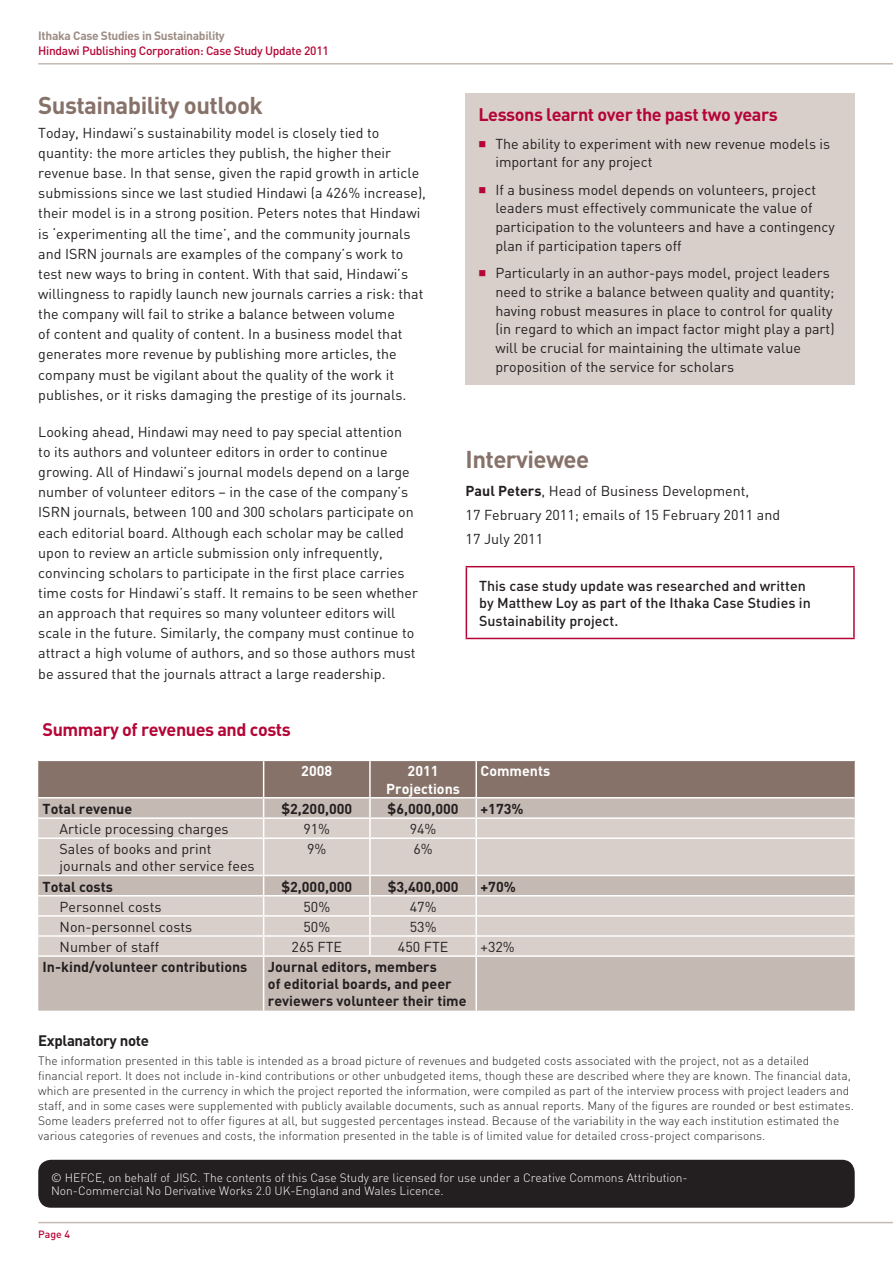
<style>
.page{position:relative;width:893px;height:1263px;background:#fff}
.page>*{position:absolute;margin:0;border:0;box-sizing:border-box;transform-origin:0 0}
.t1{font:700 24px "JISC";letter-spacing:-.025em;color:#877269}
.t2{font:700 18px "JISC";letter-spacing:-.025em;color:#b50536}
.t3{font:700 15px "JISC";letter-spacing:-.025em;color:#231f20}
.t4{font:14.25px/20.1px "JISC";color:#231f20}
.t5{font:700 14.25px/17.1px "JISC";color:#231f20}
.t6{font:500 14.25px/17.2px "JISC";color:#231f20}
.t7{font:700 14.25px/17.1px "JISC";color:#fff;text-align:center}
.t8{font:300 12px/15px "JISC";color:#231f20}
.t9{font:300 12px/12.8px "JISC";color:#fff}
.t10{font:500 12px "JISC";letter-spacing:-.025em;color:#b50536}
.t11{font:700 12px "JISC";letter-spacing:-.025em;color:#9d8d85}
.t12{font:500 10.5px "JISC";color:#b50536}
.t13{font:10.5px "Wingdings";color:#b50536}
.s1{color:#b50536}
.s2{font-weight:700}
</style>
<div class="page">
<hr style="left:38px;top:63px;width:855px;height:2px;background:#c5b9b3">
<hr style="left:38px;top:1222px;width:855px;height:1px;background:#c5b9b3">
<div style="left:466px;top:94px;width:389px;height:291px;background:#d8cfca"></div>
<hr style="left:466px;top:566px;width:389px;height:1px;background:#b50536">
<hr style="left:466px;top:567px;width:1px;height:71px;background:#b50536">
<hr style="left:853px;top:567px;width:2px;height:71px;background:#b50536">
<hr style="left:466px;top:638px;width:389px;height:1px;background:#b50536">
<div style="left:38px;top:957px;width:817px;height:54px;background:#c5b9b3"></div>
<svg style="left:38px;top:839px;width:817px;height:116px;background:#d5cbc6"></svg>
<svg style="left:38px;top:761px;width:817px;height:76px;background:#ac9c95"></svg>
<hr style="left:263px;top:839px;width:1px;height:36px;background:#fff">
<hr style="left:369px;top:839px;width:2px;height:36px;background:#fff">
<hr style="left:475px;top:839px;width:2px;height:36px;background:#fff">
<hr style="left:38px;top:915px;width:226px;height:2px;background:#fff">
<hr style="left:264px;top:915px;width:106px;height:2px;background:#fff">
<hr style="left:370px;top:915px;width:106px;height:2px;background:#fff">
<hr style="left:476px;top:915px;width:379px;height:2px;background:#fff">
<hr style="left:38px;top:935px;width:226px;height:2px;background:#fff">
<hr style="left:264px;top:935px;width:106px;height:2px;background:#fff">
<svg style="left:263px;top:876px;width:1px;height:79px"></svg>
<hr style="left:370px;top:935px;width:106px;height:2px;background:#fff">
<svg style="left:369px;top:876px;width:2px;height:79px"></svg>
<hr style="left:476px;top:935px;width:379px;height:2px;background:#fff">
<svg style="left:475px;top:876px;width:2px;height:79px"></svg>
<hr style="left:38px;top:797px;width:226px;height:1px;background:#fff">
<hr style="left:264px;top:797px;width:106px;height:1px;background:#fff">
<hr style="left:370px;top:797px;width:106px;height:1px;background:#fff">
<hr style="left:476px;top:797px;width:379px;height:1px;background:#fff">
<hr style="left:38px;top:817px;width:226px;height:2px;background:#fff">
<hr style="left:264px;top:817px;width:106px;height:2px;background:#fff">
<hr style="left:370px;top:817px;width:106px;height:2px;background:#fff">
<hr style="left:476px;top:817px;width:379px;height:2px;background:#fff">
<hr style="left:38px;top:875px;width:226px;height:1px;background:#fff">
<hr style="left:264px;top:875px;width:106px;height:1px;background:#fff">
<hr style="left:370px;top:875px;width:106px;height:1px;background:#fff">
<hr style="left:476px;top:875px;width:379px;height:1px;background:#fff">
<hr style="left:38px;top:895px;width:226px;height:1px;background:#fff">
<hr style="left:264px;top:895px;width:106px;height:1px;background:#fff">
<hr style="left:370px;top:895px;width:106px;height:1px;background:#fff">
<hr style="left:476px;top:895px;width:379px;height:1px;background:#fff">
<hr style="left:263px;top:957px;width:1px;height:54px;background:#fff">
<hr style="left:475px;top:957px;width:2px;height:54px;background:#fff">
<div style="left:38px;top:1160px;width:817px;height:48px;background:#231f20;border-radius:13px"></div>
<p class="t11" style="left:38px;top:28px;width:188px">Ithaka Case Studies in Sustainability</p>
<p class="t10" style="left:38px;top:43px;width:292px">Hindawi Publishing Corporation: Case Study Update 2011</p>
<h1 class="t1" style="left:38px;top:89px;width:226px">Sustainability outlook</h1>
<p class="t4" style="left:38px;top:122px;width:389px">Today, Hindawi’s sustainability model is closely tied to quantity: the more articles they publish, the higher their revenue base. In that sense, given the rapid growth in article submissions since we last studied Hindawi (a 426% increase), their model is in a strong position. Peters notes that Hindawi is ‘experimenting all the time’, and the community journals and ISRN journals are examples of the company’s work to test new ways to bring in content. With that said, Hindawi’s willingness to rapidly launch new journals carries a risk: that the company will fail to strike a balance between volume<br>of content and quality of content. In a business model that generates more revenue by publishing more articles, the company must be vigilant about the quality of the work it publishes, or it risks damaging the prestige of its journals.</p>
<p class="t4" style="left:38px;top:421px;width:381px">Looking ahead, Hindawi may need to pay special attention<br>to its authors and volunteer editors in order to continue growing. All of Hindawi’s journal models depend on a large number of volunteer editors – in the case of the company’s ISRN journals, between 100 and 300 scholars participate on each editorial board. Although each scholar may be called upon to review an article submission only infrequently, convincing scholars to participate in the first place carries time costs for Hindawi’s staff. It remains to be seen whether an approach that requires so many volunteer editors will scale in the future. Similarly, the company must continue to attract a high volume of authors, and so those authors must be assured that the journals attract a large readership.</p>
<p class="t2" style="left:43px;top:718px;width:250px">Summary of revenues and costs</p>
<p class="t2" style="left:478px;top:103px;width:301px">Lessons learnt over the past two years</p>
<p class="t4" style="left:495px;top:134px;width:336px;line-height:18.8px;text-indent:-17px"><span class="s1">■</span> The ability to experiment with new revenue models is important for any project</p>
<p class="t13" style="left:486px;top:184px;width:12px">■</p>
<p class="t4" style="left:495px;top:180px;width:341px;line-height:18.8px;text-indent:-17px"><span class="s1">■</span> If a business model depends on volunteers, project leaders must effectively communicate the value of participation to the volunteers and have a contingency plan if participation tapers off</p>
<p class="t13" style="left:486px;top:268px;width:12px">■</p>
<p class="t4" style="left:495px;top:263px;width:341px;line-height:18.8px;text-indent:-17px"><span class="s1">■</span> Particularly in an author-pays model, project leaders need to strike a balance between quality and quantity; having robust measures in place to control for quality (in regard to which an impact factor might play a part) will be crucial for maintaining the ultimate value proposition of the service for scholars</p>
<h1 class="t1" style="left:466px;top:443px;width:125px">Interviewee</h1>
<p class="t4" style="left:466px;top:479px;width:316px;line-height:23.9px"><span class="s2">Paul Peters</span>, Head of Business Development,<br>17 February 2011; emails of 15 February 2011 and<br>17 July 2011</p>
<p class="t6" style="left:479px;top:577px;width:333px">This case study update was researched and written by Matthew Loy as part of the Ithaka Case Studies in<br>Sustainability project.</p>
<p class="t7" style="left:301px;top:762px;width:32px">2008</p>
<p class="t7" style="left:386px;top:762px;width:75px">2011<br>Projections</p>
<p class="t7" style="left:480px;top:762px;width:71px">Comments</p>
<p class="t5" style="left:43px;top:799px;width:91px">Total revenue</p>
<p class="t5" style="left:281px;top:799px;width:72px">$2,200,000</p>
<p class="t5" style="left:388px;top:799px;width:72px">$6,000,000</p>
<p class="t5" style="left:480px;top:799px;width:45px">+173%</p>
<p class="t4" style="left:60px;top:818px;width:171px">Article processing charges</p>
<p class="t4" style="left:303px;top:818px;width:28px">91%</p>
<p class="t4" style="left:410px;top:818px;width:28px">94%</p>
<p class="t4" style="left:60px;top:840px;width:197px;line-height:17.1px">Sales of books and print journals and other service fees</p>
<p class="t4" style="left:307px;top:839px;width:21px">9%</p>
<p class="t4" style="left:413px;top:839px;width:21px">6%</p>
<p class="t5" style="left:43px;top:877px;width:72px">Total costs</p>
<p class="t5" style="left:281px;top:877px;width:72px">$2,000,000</p>
<p class="t5" style="left:388px;top:877px;width:72px">$3,400,000</p>
<p class="t5" style="left:481px;top:877px;width:37px">+70%</p>
<p class="t4" style="left:60px;top:896px;width:103px">Personnel costs</p>
<p class="t4" style="left:303px;top:896px;width:28px">50%</p>
<p class="t4" style="left:410px;top:896px;width:28px">47%</p>
<p class="t4" style="left:60px;top:916px;width:134px">Non-personnel costs</p>
<p class="t4" style="left:303px;top:916px;width:28px">50%</p>
<p class="t4" style="left:410px;top:916px;width:28px">53%</p>
<p class="t4" style="left:60px;top:936px;width:101px">Number of staff</p>
<p class="t4" style="left:292px;top:936px;width:52px">265 FTE</p>
<p class="t4" style="left:398px;top:936px;width:52px">450 FTE</p>
<p class="t4" style="left:481px;top:936px;width:36px">+32%</p>
<p class="t5" style="left:43px;top:958px;width:206px">In-kind/volunteer contributions</p>
<p class="t5" style="left:268px;top:958px;width:200px">Journal editors, members<br>of editorial boards, and peer reviewers volunteer their time</p>
<p class="t3" style="left:38px;top:1030px;width:112px">Explanatory note</p>
<p class="t8" style="left:38px;top:1053px;width:817px">The information presented in this table is intended as a broad picture of revenues and budgeted costs associated with the project, not as a detailed financial report. It does not include in-kind contributions or other unbudgeted items, though these are described where they are known. The financial data, which are presented in the currency in which the project reported the information, were compiled as part of the interview process with project leaders and staff, and in some cases were supplemented with publicly available documents, such as annual reports. Many of the figures are rounded or best estimates.<br>Some leaders preferred not to offer figures at all, but suggested percentages instead. Because of the variability in the way each institution estimated the various categories of revenues and costs, the information presented in the table is of limited value for detailed cross-project comparisons.</p>
<p class="t9" style="left:51px;top:1171px;width:638px">© HEFCE, on behalf of JISC. The contents of this Case Study are licensed for use under a Creative Commons Attribution-<br>Non-Commercial No Derivative Works 2.0 UK-England and Wales Licence.</p>
<p class="t12" style="left:38px;top:1227px;width:33px">Page 4</p>
</div>
